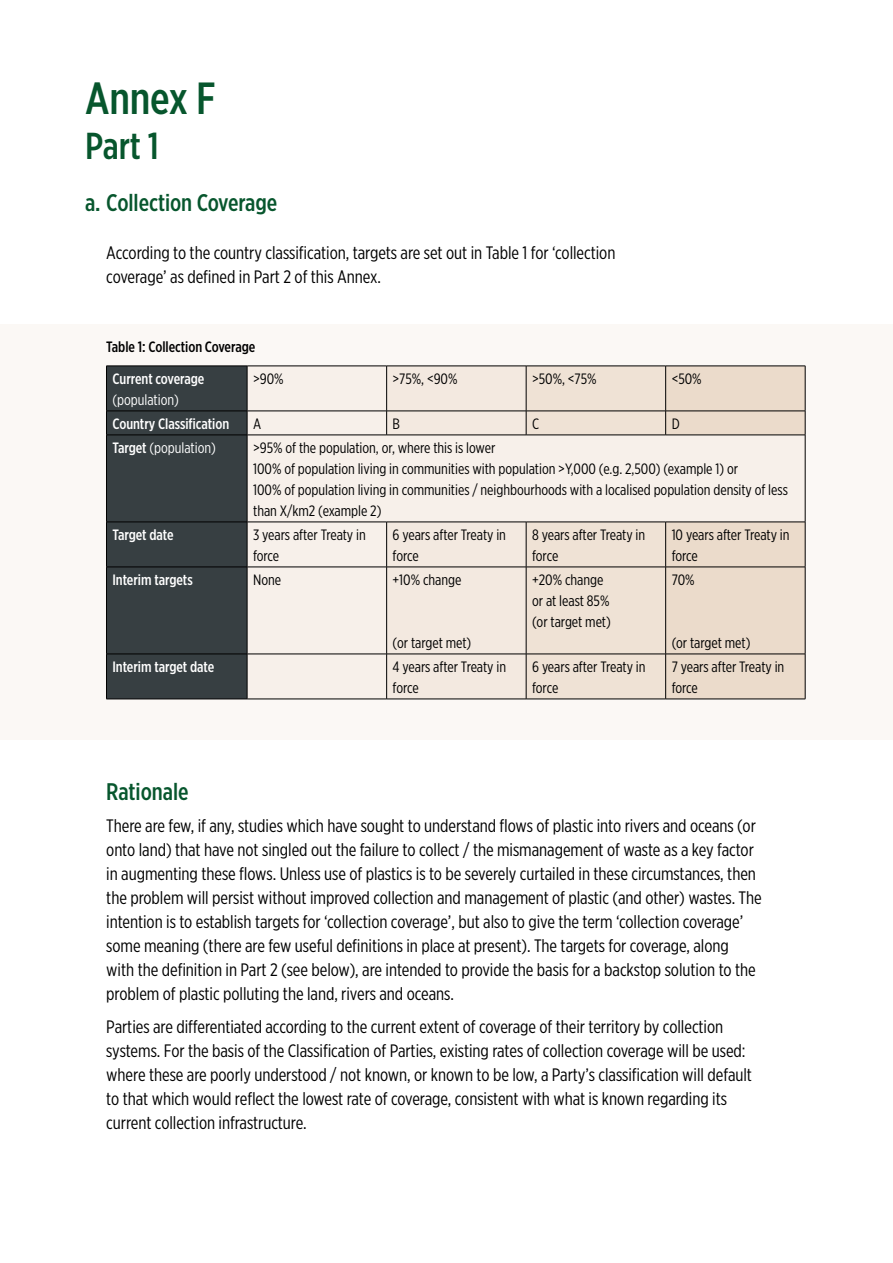
<style>
.page{position:relative;width:893px;height:1263px;background:#fff}
.page>*{position:absolute;margin:0;border:0;box-sizing:border-box;transform-origin:0 0}
.t1{font:500 45px "Gotham X Narrow";letter-spacing:-.005em;color:#07562d}
.t2{font:500 37.5px "Gotham X Narrow";color:#07562d}
.t3{font:500 24px "Gotham X Narrow";letter-spacing:-.005em;color:#07562d}
.t4{font:18px/24px "Gotham X Narrow";letter-spacing:-.005em;color:#000}
.t5{font:15px/21px "Gotham X Narrow";letter-spacing:-.005em;color:#000}
.t6{font:500 15px "Gotham X Narrow";letter-spacing:-.005em;color:#fff}
.t7{font:15px "Gotham X Narrow";letter-spacing:-.005em;color:#fff}
.t8{font:500 15px "Gotham X Narrow";letter-spacing:-.005em;color:#000}
.s1{font-weight:500}
</style>
<div class="page">
<div style="left:0;top:325px;width:893px;height:415px;background:#fbf8f5"></div>
<div style="left:107px;top:367px;width:140px;height:332px;background:#373f42"></div>
<div style="left:248px;top:367px;width:139px;height:332px;background:#f7f0ea"></div>
<svg style="left:387px;top:367px;width:139px;height:332px;fill:#f3e9e0"></svg>
<svg style="left:526px;top:367px;width:140px;height:332px;fill:#efe2d5"></svg>
<svg style="left:666px;top:367px;width:139px;height:332px;fill:#ebdbcb"></svg>
<hr style="left:106px;top:366px;width:141px;height:1px;background:#000">
<hr style="left:106px;top:366px;width:1px;height:45px;background:#000">
<svg style="left:386px;top:412px;width:1px;height:23px"></svg>
<hr style="left:805px;top:435px;width:1px;height:87px;background:#000">
<hr style="left:247px;top:435px;width:140px;height:1px;background:#000">
<hr style="left:387px;top:435px;width:139px;height:1px;background:#000">
<hr style="left:247px;top:522px;width:140px;height:1px;background:#000">
<hr style="left:247px;top:567px;width:140px;height:1px;background:#000">
<hr style="left:247px;top:654px;width:140px;height:1px;background:#000">
<hr style="left:247px;top:699px;width:140px;height:1px;background:#000">
<hr style="left:106px;top:411px;width:141px;height:1px;background:#000">
<svg style="left:106px;top:412px;width:1px;height:23px"></svg>
<svg style="left:247px;top:412px;width:1px;height:23px"></svg>
<hr style="left:106px;top:435px;width:141px;height:1px;background:#000">
<hr style="left:106px;top:435px;width:1px;height:87px;background:#000">
<hr style="left:247px;top:435px;width:1px;height:87px;background:#000">
<hr style="left:106px;top:522px;width:141px;height:1px;background:#000">
<hr style="left:106px;top:522px;width:1px;height:45px;background:#000">
<hr style="left:247px;top:522px;width:1px;height:45px;background:#000">
<hr style="left:106px;top:567px;width:141px;height:1px;background:#000">
<hr style="left:106px;top:567px;width:1px;height:87px;background:#000">
<hr style="left:247px;top:567px;width:1px;height:87px;background:#000">
<hr style="left:106px;top:654px;width:141px;height:1px;background:#000">
<hr style="left:106px;top:654px;width:1px;height:45px;background:#000">
<hr style="left:247px;top:654px;width:1px;height:45px;background:#000">
<hr style="left:106px;top:699px;width:141px;height:1px;background:#000">
<hr style="left:386px;top:522px;width:1px;height:45px;background:#000">
<hr style="left:386px;top:567px;width:1px;height:87px;background:#000">
<hr style="left:386px;top:654px;width:1px;height:45px;background:#000">
<hr style="left:387px;top:522px;width:139px;height:1px;background:#000">
<hr style="left:387px;top:567px;width:139px;height:1px;background:#000">
<hr style="left:387px;top:654px;width:139px;height:1px;background:#000">
<hr style="left:387px;top:699px;width:139px;height:1px;background:#000">
<hr style="left:526px;top:522px;width:1px;height:45px;background:#000">
<hr style="left:526px;top:567px;width:1px;height:87px;background:#000">
<hr style="left:526px;top:654px;width:1px;height:45px;background:#000">
<hr style="left:526px;top:522px;width:140px;height:1px;background:#000">
<hr style="left:526px;top:567px;width:140px;height:1px;background:#000">
<hr style="left:526px;top:654px;width:140px;height:1px;background:#000">
<hr style="left:526px;top:699px;width:140px;height:1px;background:#000">
<hr style="left:665px;top:522px;width:1px;height:45px;background:#000">
<hr style="left:665px;top:567px;width:1px;height:87px;background:#000">
<hr style="left:665px;top:654px;width:1px;height:45px;background:#000">
<hr style="left:666px;top:522px;width:139px;height:1px;background:#000">
<hr style="left:805px;top:522px;width:1px;height:45px;background:#000">
<hr style="left:805px;top:567px;width:1px;height:87px;background:#000">
<hr style="left:805px;top:654px;width:1px;height:45px;background:#000">
<hr style="left:666px;top:567px;width:139px;height:1px;background:#000">
<hr style="left:666px;top:654px;width:139px;height:1px;background:#000">
<hr style="left:666px;top:699px;width:139px;height:1px;background:#000">
<svg style="left:805px;top:411px;width:1px;height:24px"></svg>
<hr style="left:666px;top:435px;width:139px;height:1px;background:#000">
<svg style="left:526px;top:412px;width:1px;height:23px"></svg>
<svg style="left:665px;top:412px;width:1px;height:23px"></svg>
<hr style="left:526px;top:435px;width:140px;height:1px;background:#000">
<hr style="left:247px;top:366px;width:1px;height:45px;background:#000">
<hr style="left:247px;top:366px;width:140px;height:1px;background:#000">
<hr style="left:387px;top:366px;width:139px;height:1px;background:#000">
<hr style="left:386px;top:366px;width:1px;height:45px;background:#000">
<hr style="left:247px;top:411px;width:140px;height:1px;background:#000">
<hr style="left:387px;top:411px;width:139px;height:1px;background:#000">
<hr style="left:526px;top:366px;width:1px;height:45px;background:#000">
<hr style="left:526px;top:366px;width:140px;height:1px;background:#000">
<hr style="left:526px;top:411px;width:140px;height:1px;background:#000">
<hr style="left:665px;top:366px;width:1px;height:45px;background:#000">
<hr style="left:666px;top:366px;width:139px;height:1px;background:#000">
<hr style="left:805px;top:366px;width:1px;height:45px;background:#000">
<hr style="left:666px;top:411px;width:139px;height:1px;background:#000">
<h1 class="t1" style="left:85px;top:70px;width:132px">Annex F</h1>
<h2 class="t2" style="left:85px;top:123px;width:75px">Part 1</h2>
<h3 class="t3" style="left:85px;top:188px;width:194px">a. Collection Coverage</h3>
<p class="t4" style="left:106px;top:241px;width:511px">According to the country classification, targets are set out in Table 1 for ‘collection coverage’ as defined in Part 2 of this Annex.</p>
<p class="t8" style="left:106px;top:338px;width:151px">Table 1: Collection Coverage</p>
<p class="t6" style="left:112px;top:369px;width:93px">Current coverage</p>
<p class="t7" style="left:112px;top:391px;width:68px">(population)</p>
<p class="t5" style="left:253px;top:368px;width:32px">&gt;90%</p>
<p class="t5" style="left:393px;top:368px;width:66px">&gt;75%, &lt;90%</p>
<p class="t5" style="left:532px;top:368px;width:66px">&gt;50%, &lt;75%</p>
<p class="t5" style="left:672px;top:368px;width:32px">&lt;50%</p>
<p class="t6" style="left:112px;top:414px;width:118px">Country Classification</p>
<p class="t5" style="left:253px;top:413px;width:10px">A</p>
<p class="t5" style="left:393px;top:413px;width:9px">B</p>
<p class="t5" style="left:532px;top:413px;width:9px">C</p>
<p class="t5" style="left:672px;top:413px;width:10px">D</p>
<p class="t7" style="left:112px;top:439px;width:105px"><span class="s1">Target</span> (population)</p>
<p class="t5" style="left:253px;top:437px;width:536px">&gt;95% of the population, or, where this is lower<br>100% of population living in communities with population &gt;Y,000 (e.g. 2,500) (example 1) or<br>100% of population living in communities / neighbourhoods with a localised population density of less than X/km2 (example 2)</p>
<p class="t6" style="left:112px;top:525px;width:63px">Target date</p>
<p class="t5" style="left:253px;top:524px;width:114px">3 years after Treaty in force</p>
<p class="t5" style="left:393px;top:524px;width:115px">6 years after Treaty in force</p>
<p class="t5" style="left:532px;top:524px;width:115px">8 years after Treaty in force</p>
<p class="t5" style="left:672px;top:524px;width:119px">10 years after Treaty in force</p>
<p class="t6" style="left:112px;top:570px;width:82px">Interim targets</p>
<p class="t5" style="left:253px;top:569px;width:30px">None</p>
<p class="t5" style="left:393px;top:569px;width:70px">+10% change</p>
<p class="t5" style="left:532px;top:569px;width:80px">+20% change or at least 85% (or target met)</p>
<p class="t5" style="left:672px;top:569px;width:24px">70%</p>
<p class="t5" style="left:672px;top:632px;width:80px">(or target met)</p>
<p class="t5" style="left:393px;top:632px;width:80px">(or target met)</p>
<p class="t6" style="left:112px;top:657px;width:103px">Interim target date</p>
<p class="t5" style="left:393px;top:656px;width:115px">4 years after Treaty in force</p>
<p class="t5" style="left:532px;top:656px;width:115px">6 years after Treaty in force</p>
<p class="t5" style="left:672px;top:656px;width:114px">7 years after Treaty in force</p>
<h3 class="t3" style="left:106px;top:777px;width:84px">Rationale</h3>
<p class="t4" style="left:106px;top:814px;width:657px">There are few, if any, studies which have sought to understand flows of plastic into rivers and oceans (or onto land) that have not singled out the failure to collect / the mismanagement of waste as a key factor in augmenting these flows. Unless use of plastics is to be severely curtailed in these circumstances, then the problem will persist without improved collection and management of plastic (and other) wastes. The intention is to establish targets for ‘collection coverage’, but also to give the term ‘collection coverage’ some meaning (there are few useful definitions in place at present). The targets for coverage, along<br>with the definition in Part 2 (see below), are intended to provide the basis for a backstop solution to the problem of plastic polluting the land, rivers and oceans.</p>
<p class="t4" style="left:106px;top:1014px;width:647px">Parties are differentiated according to the current extent of coverage of their territory by collection systems. For the basis of the Classification of Parties, existing rates of collection coverage will be used: where these are poorly understood / not known, or known to be low, a Party’s classification will default to that which would reflect the lowest rate of coverage, consistent with what is known regarding its current collection infrastructure.</p>
</div>
